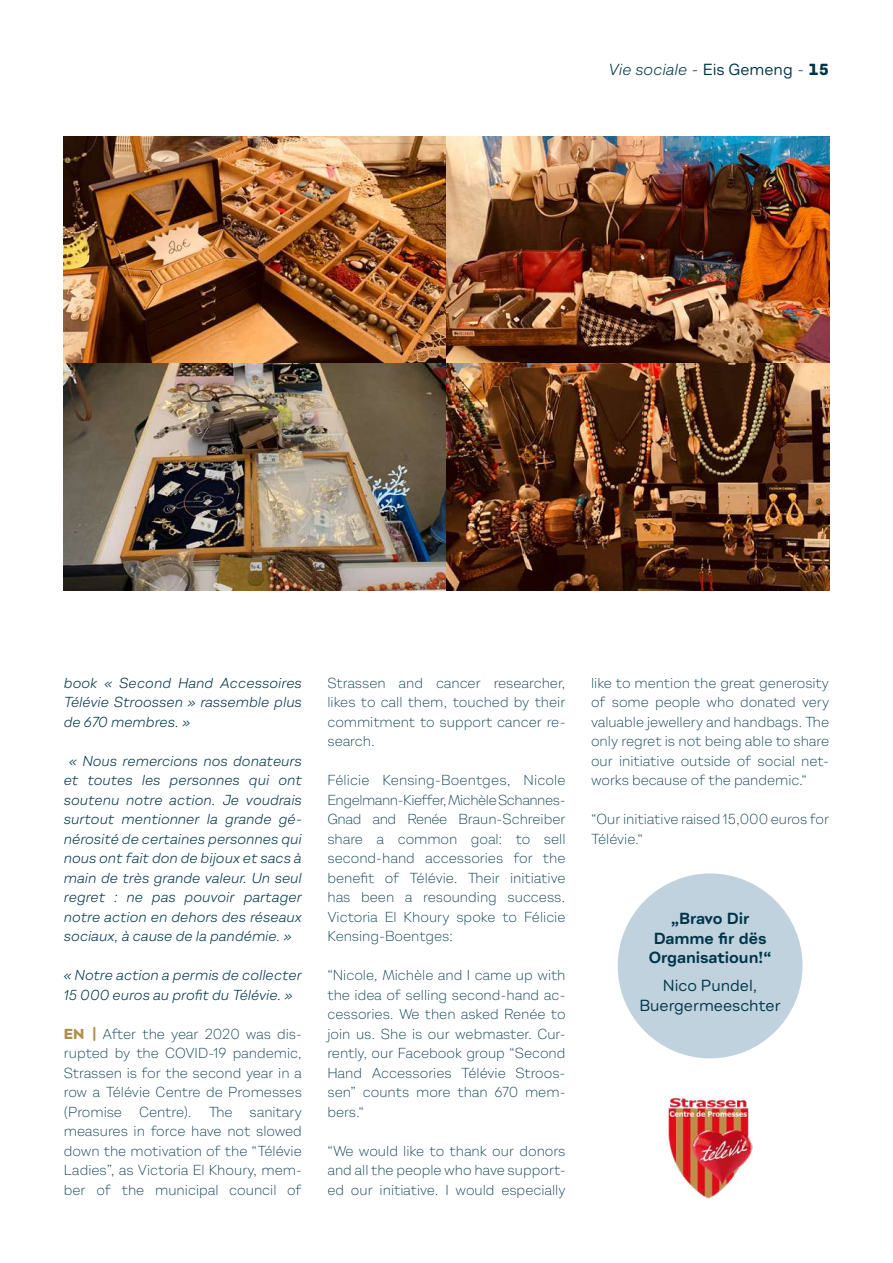
<style>
.page{position:relative;width:893px;height:1263px;background:#fff}
.page>*{position:absolute;margin:0;border:0;box-sizing:border-box;transform-origin:0 0}
.t1{font:700 15px/19.5px "Montreux GS";letter-spacing:-.01em;color:#003549;text-align:center}
.t2{font:15px/19.5px "Montreux GS";color:#003549;text-align:center}
.t3{font:italic 15px "Montreux CS";color:#003549}
.t4{font:300 13.5px/19.5px "Montreux GS";color:#003549;text-align:justify}
.t5{font:italic 13.5px/19.5px "Montreux GS";color:#003549;text-align:justify}
.s1{font-style:normal}
.s2{font-weight:800;font-style:normal}
.s3{font-weight:800;color:#af9049}
</style>
<div class="page">
<img style="left:64px;top:136px;width:765px;height:454px">
<img style="left:668px;top:1096px;width:84px;height:103px">
<div style="left:618px;top:873px;width:185px;height:185px;background:#c0d2dd;border-radius:50%"></div>
<p class="t3" style="left:609px;top:61px;width:222px">Vie sociale <span class="s1">-</span> <span class="s1">Eis Gemeng</span> <span class="s1">-</span> <span class="s2">15</span></p>
<p class="t5" style="left:64px;top:673px;width:240px">book « Second Hand Accessoires Télévie Stroossen » rassemble plus de 670 membres. »</p>
<p class="t5" style="left:64px;top:751px;width:240px;text-indent:5px">« Nous remercions nos donateurs et toutes les personnes qui ont soutenu notre action. Je voudrais surtout mentionner la grande gé&shy;nérosité de certaines personnes qui nous ont fait don de bijoux et sacs à main de très grande valeur. Un seul regret : ne pas pouvoir partager notre action en dehors des réseaux sociaux, à cause de la pandémie. »</p>
<p class="t5" style="left:64px;top:965px;width:240px">« Notre action a permis de collecter<br>15 000 euros au profit du Télévie. »</p>
<p class="t4" style="left:64px;top:1024px;width:240px"><span class="s3">EN |</span> After the year 2020 was dis&shy;rupted by the COVID-19 pandemic, Strassen is for the second year in a row a Télévie Centre de Promesses (Promise</p>
<p class="t4" style="left:139px;top:1102px;width:54px">Centre).</p>
<p class="t4" style="left:209px;top:1102px;width:25px">The</p>
<p class="t4" style="left:64px;top:1102px;width:240px;text-indent:186px">sanitary measures in force have not slowed down the motivation of the “Télévie Ladies”, as Victoria El Khoury, mem&shy;ber of the municipal council of</p>
<p class="t4" style="left:327px;top:673px;width:240px">Strassen and cancer researcher, likes to call them, touched by their commitment to support cancer re&shy;search.</p>
<p class="t4" style="left:327px;top:770px;width:240px">Félicie Kensing-Boentges, Nicole Engelmann-Kieffer, Michèle Schannes-Gnad and Renée Braun-Schreiber share a common goal: to sell second-hand accessories for the benefit of Télévie. Their initiative has been a resounding success.<br>Victoria El Khoury spoke to Félicie Kensing-Boentges:</p>
<p class="t4" style="left:327px;top:965px;width:240px">“Nicole, Michèle and I came up with the idea of selling second-hand ac&shy;cessories. We then asked Renée to join us. She is our webmaster. Cur&shy;rently, our Facebook group “Second Hand Accessories Télévie Stroos&shy;sen” counts more than 670 mem&shy;bers.“</p>
<p class="t4" style="left:327px;top:1141px;width:240px">“We would like to thank our donors and all the people who have support&shy;ed our initiative. I would especially</p>
<p class="t4" style="left:591px;top:673px;width:240px">like to mention the great generosity of some people who donated very valuable jewellery and handbags. The only regret is not being able to share our initiative outside of social net&shy;works because of the pandemic.“</p>
<p class="t4" style="left:591px;top:809px;width:240px">“Our initiative raised 15,000 euros for<br>Télévie.“</p>
<p class="t1" style="left:649px;top:909px;width:124px">„Bravo Dir<br>Damme fir dës<br>Organisatioun!“</p>
<p class="t2" style="left:640px;top:976px;width:143px">Nico Pundel,<br>Buergermeeschter</p>
</div>
